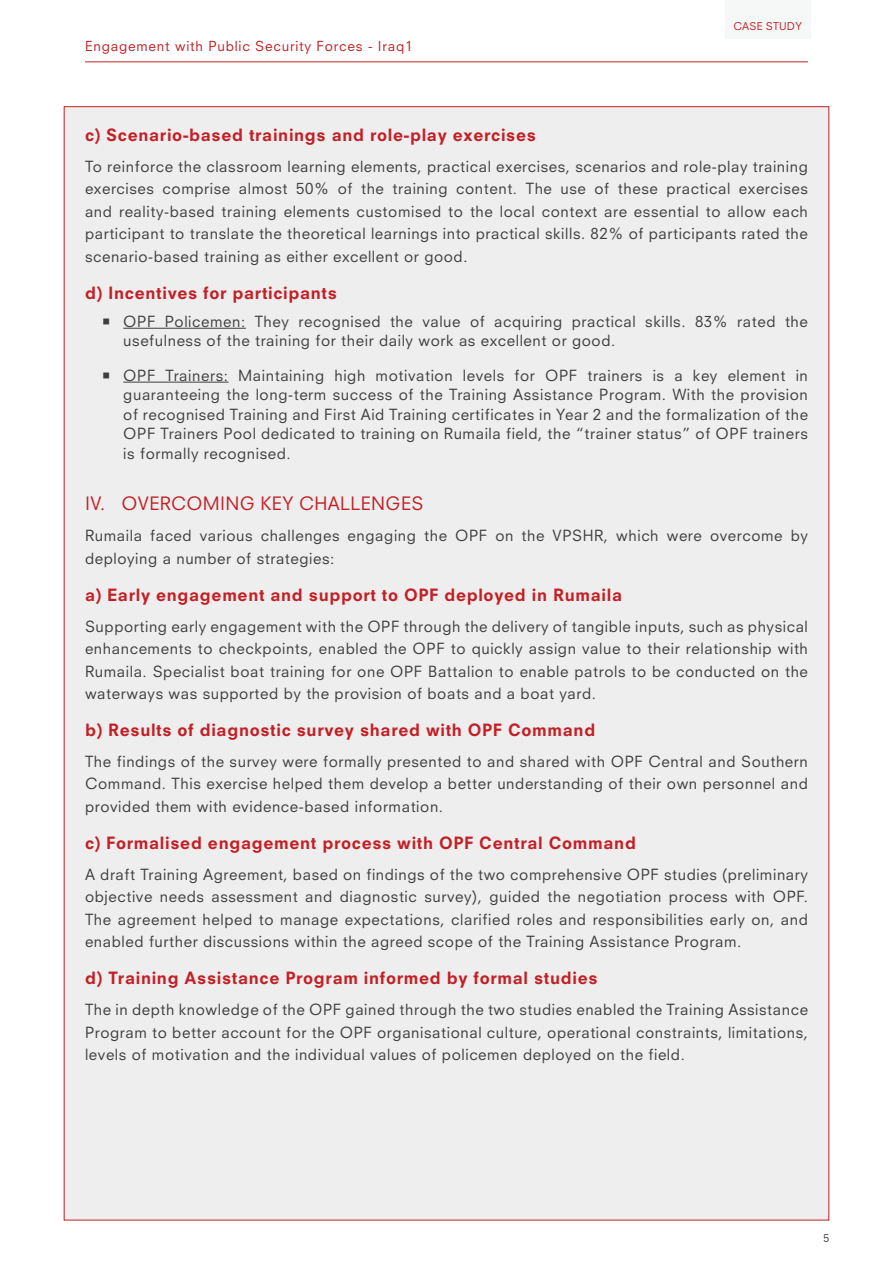
<style>
.page{position:relative;width:893px;height:1263px;background:#fff}
.page>*{position:absolute;margin:0;border:0;box-sizing:border-box;transform-origin:0 0}
.heading_4{font:18px "Neuzeit S";letter-spacing:.02em;color:#c22025}
.Heading_3{font:800 16.5px "Neuzeit S";letter-spacing:.04em;color:#c22025}
.body{font:15px/22.5px "Neuzeit S";letter-spacing:.04em;color:#3e3e3f;text-align:justify}
.t1{font:13.5px "Neuzeit S";letter-spacing:.06em;color:#c22025}
.t2{font:10.5px "Neuzeit S";letter-spacing:.02em;color:#c22025}
.t3{font:10.5px "Neuzeit S";color:#3e3e3f}
</style>
<div class="page">
<div style="left:64px;top:106px;width:765px;height:1114px;background:#eeeeef"></div>
<div style="left:725px;top:0;width:85px;height:38px;background:#f6f7f7"></div>
<hr style="left:85px;top:62px;width:723px;height:1px;background:#c22025">
<hr style="left:123px;top:328px;width:123px;height:1px;background:#3e3e3f">
<hr style="left:123px;top:382px;width:106px;height:1px;background:#3e3e3f">
<p class="t1" style="left:85px;top:38px;width:329px">Engagement with Public Security Forces - Iraq1</p>
<p class="t2" style="left:733px;top:20px;width:70px">CASE STUDY</p>
<p class="Heading_3" style="left:85px;top:125px;width:452px">c) Scenario-based trainings and role-play exercises</p>
<p class="body" style="left:85px;top:155px;width:724px">To reinforce the classroom learning elements, practical exercises, scenarios and role-play training exercises comprise almost 50% of the training content. The use of these practical exercises and reality-based training elements customised to the local context are essential to allow each participant to translate the theoretical learnings into practical skills. 82% of participants rated the scenario-based training as either excellent or good.</p>
<p class="Heading_3" style="left:85px;top:283px;width:253px">d) Incentives for participants</p>
<p class="body" style="left:123px;top:311px;width:686px;line-height:19.5px">OPF Policemen: They recognised the value of acquiring practical skills. 83% rated the usefulness of the training for their daily work as excellent or good.</p>
<p class="body" style="left:123px;top:365px;width:686px;line-height:19.5px">OPF Trainers: Maintaining high motivation levels for OPF trainers is a key element in guaranteeing the long-term success of the Training Assistance Program. With the provision of recognised Training and First Aid Training certificates in Year 2 and the formalization of the OPF Trainers Pool dedicated to training on Rumaila field, the “trainer status” of OPF trainers is formally recognised.</p>
<p class="heading_4" style="left:85px;top:493px;width:340px">IV. OVERCOMING KEY CHALLENGES</p>
<p class="body" style="left:85px;top:524px;width:724px">Rumaila faced various challenges engaging the OPF on the VPSHR, which were overcome by deploying a number of strategies:</p>
<p class="Heading_3" style="left:85px;top:584px;width:538px">a) Early engagement and support to OPF deployed in Rumaila</p>
<p class="body" style="left:85px;top:615px;width:724px">Supporting early engagement with the OPF through the delivery of tangible inputs, such as physical enhancements to checkpoints, enabled the OPF to quickly assign value to their relationship with Rumaila. Specialist boat training for one OPF Battalion to enable patrols to be conducted on the waterways was supported by the provision of boats and a boat yard.</p>
<p class="Heading_3" style="left:85px;top:720px;width:512px">b) Results of diagnostic survey shared with OPF Command</p>
<p class="body" style="left:85px;top:750px;width:724px">The findings of the survey were formally presented to and shared with OPF Central and Southern Command. This exercise helped them develop a better understanding of their own personnel and provided them with evidence-based information.</p>
<p class="Heading_3" style="left:85px;top:832px;width:552px">c) Formalised engagement process with OPF Central Command</p>
<p class="body" style="left:85px;top:863px;width:724px">A draft Training Agreement, based on findings of the two comprehensive OPF studies (preliminary objective needs assessment and diagnostic survey), guided the negotiation process with OPF.<br>The agreement helped to manage expectations, clarified roles and responsibilities early on, and enabled further discussions within the agreed scope of the Training Assistance Program.</p>
<p class="Heading_3" style="left:85px;top:968px;width:514px">d) Training Assistance Program informed by formal studies</p>
<p class="body" style="left:85px;top:998px;width:724px">The in depth knowledge of the OPF gained through the two studies enabled the Training Assistance Program to better account for the OPF organisational culture, operational constraints, limitations, levels of motivation and the individual values of policemen deployed on the field.</p>
<p class="t3" style="left:823px;top:1231px;width:7px">5</p>
</div>
